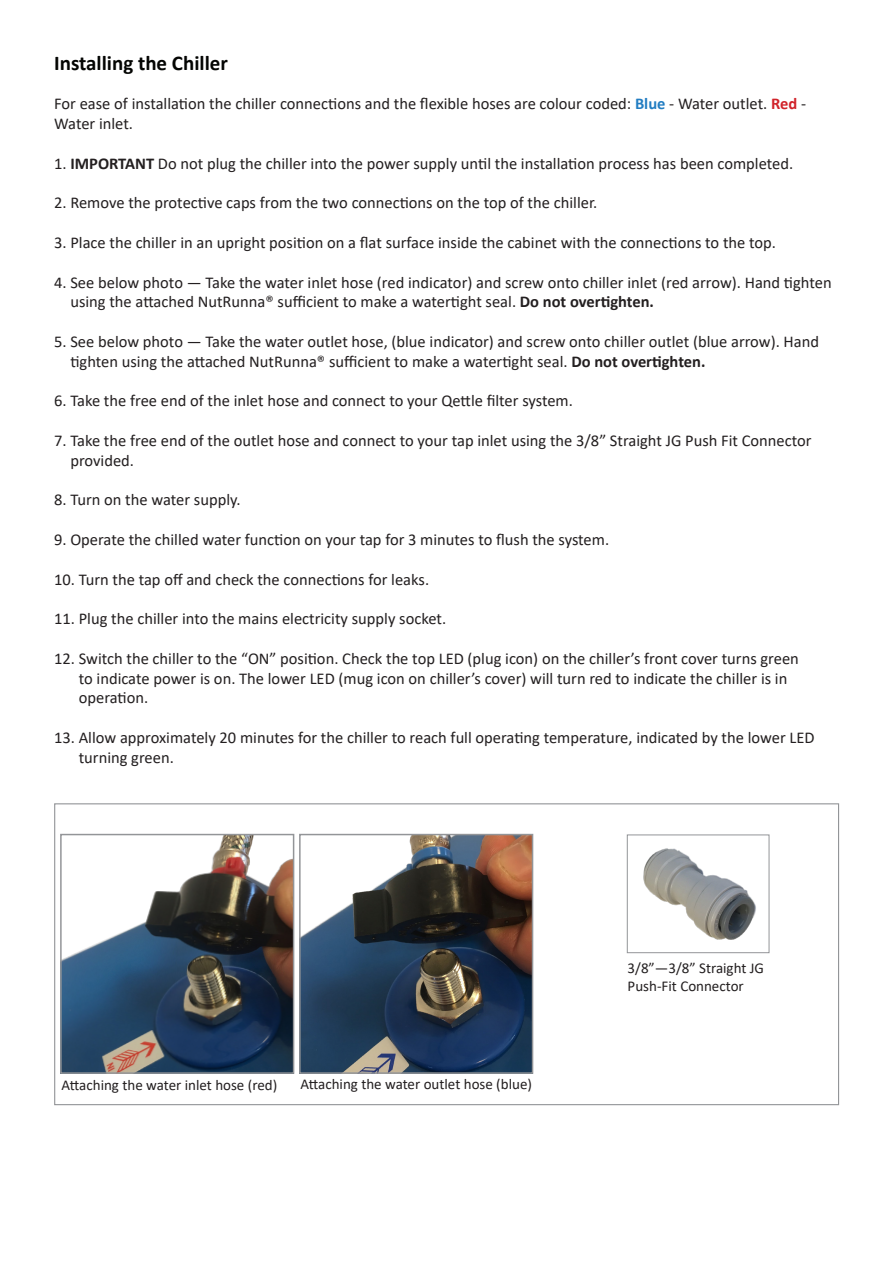
<style>
.page{position:relative;width:893px;height:1263px;background:#fff}
.page>*{position:absolute;margin:0;border:0;box-sizing:border-box;transform-origin:0 0}
.t1{font:700 21px "Calibri";color:#040503}
.t2{font:16.5px/19.8px "Calibri";color:#231f20}
.t3{font:15px/18px "Calibri";color:#231f20}
.s1{font-weight:700;color:#227dc2}
.s2{font-weight:700;color:#d1232a}
.s3{font-weight:700}
</style>
<div class="page">
<img style="left:63px;top:837px;width:228px;height:234px">
<div style="left:60px;top:834px;width:234px;height:240px;border:2px solid #939598"></div>
<img style="left:302px;top:837px;width:228px;height:234px">
<div style="left:299px;top:834px;width:234px;height:240px;border:2px solid #939598"></div>
<img style="left:643px;top:848px;width:113px;height:92px">
<div style="left:627px;top:834px;width:142px;height:119px;border:1px solid #939598"></div>
<p class="t1" style="left:54px;top:48px;width:175px">Installing the Chiller</p>
<p class="t2" style="left:54px;top:94px;width:753px">For ease of installation the chiller connections and the flexible hoses are colour coded: <span class="s1">Blue</span> - Water outlet. <span class="s2">Red</span> -<br>Water inlet.</p>
<p class="t2" style="left:54px;top:153px;width:740px">1. <span class="s3">IMPORTANT</span> Do not plug the chiller into the power supply until the installation process has been completed.</p>
<p class="t2" style="left:54px;top:193px;width:545px">2. Remove the protective caps from the two connections on the top of the chiller.</p>
<p class="t2" style="left:54px;top:232px;width:723px">3. Place the chiller in an upright position on a flat surface inside the cabinet with the connections to the top.</p>
<p class="t2" style="left:70px;top:272px;width:763px;text-indent:-16px">4. See below photo — Take the water inlet hose (red indicator) and screw onto chiller inlet (red arrow). Hand tighten using the attached NutRunna® sufficient to make a watertight seal. <span class="s3">Do not overtighten.</span></p>
<p class="t2" style="left:70px;top:331px;width:750px;text-indent:-16px">5. See below photo — Take the water outlet hose, (blue indicator) and screw onto chiller outlet (blue arrow). Hand tighten using the attached NutRunna® sufficient to make a watertight seal. <span class="s3">Do not overtighten.</span></p>
<p class="t2" style="left:54px;top:391px;width:520px">6. Take the free end of the inlet hose and connect to your Qettle filter system.</p>
<p class="t2" style="left:70px;top:430px;width:743px;text-indent:-16px">7. Take the free end of the outlet hose and connect to your tap inlet using the 3/8” Straight JG Push Fit Connector provided.</p>
<p class="t2" style="left:54px;top:490px;width:188px">8. Turn on the water supply.</p>
<p class="t2" style="left:54px;top:529px;width:557px">9. Operate the chilled water function on your tap for 3 minutes to flush the system.</p>
<p class="t2" style="left:54px;top:569px;width:376px">10. Turn the tap off and check the connections for leaks.</p>
<p class="t2" style="left:54px;top:608px;width:393px">11. Plug the chiller into the mains electricity supply socket.</p>
<p class="t2" style="left:79px;top:648px;width:722px;text-indent:-25px">12. Switch the chiller to the “ON” position. Check the top LED (plug icon) on the chiller’s front cover turns green to indicate power is on. The lower LED (mug icon on chiller’s cover) will turn red to indicate the chiller is in operation.</p>
<p class="t2" style="left:79px;top:727px;width:737px;text-indent:-25px">13. Allow approximately 20 minutes for the chiller to reach full operating temperature, indicated by the lower LED turning green.</p>
<p class="t3" style="left:62px;top:1076px;width:217px">Attaching the water inlet hose (red)</p>
<p class="t3" style="left:301px;top:1075px;width:233px">Attaching the water outlet hose (blue)</p>
<p class="t3" style="left:628px;top:959px;width:138px">3/8”—3/8” Straight JG<br>Push-Fit Connector</p>
</div>
